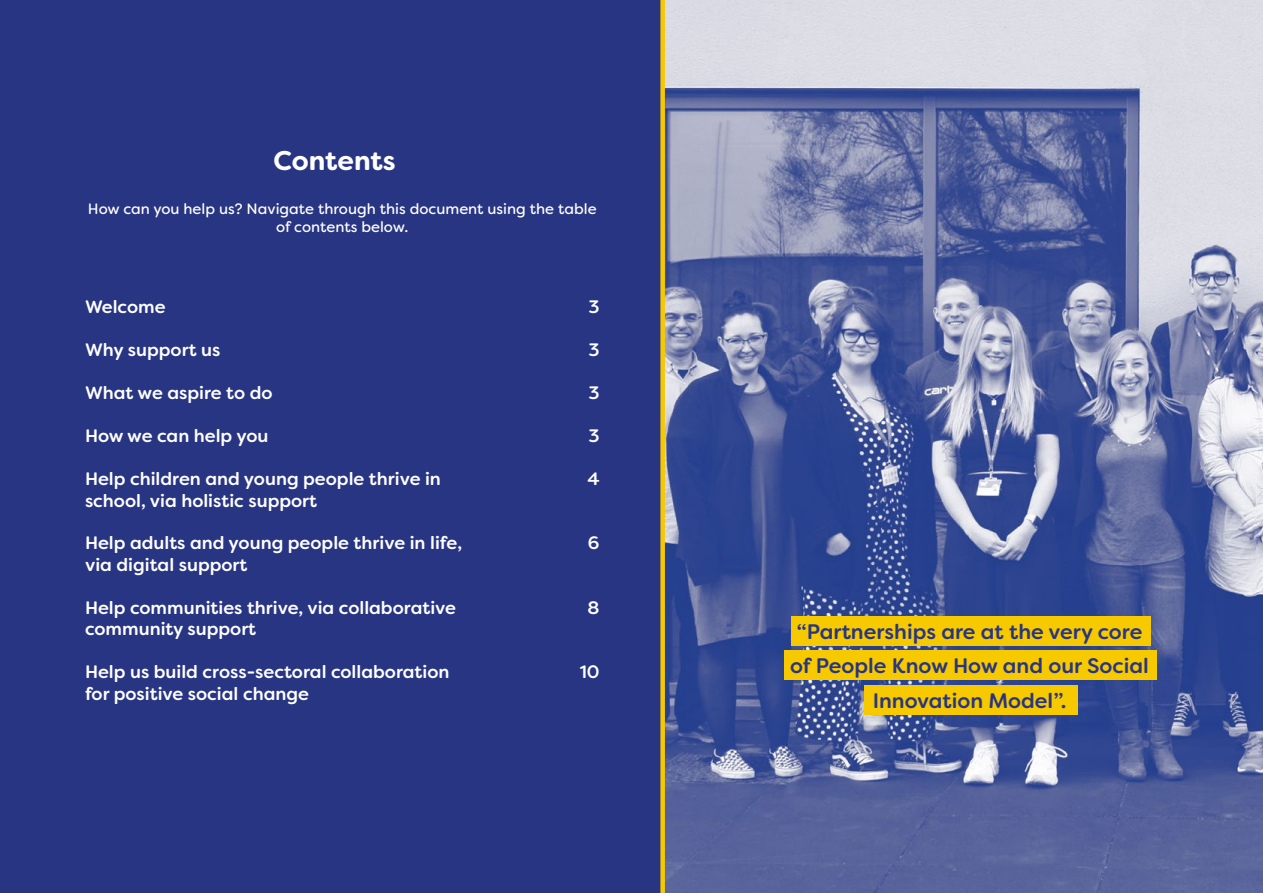
<style>
.page{position:relative;width:1263px;height:893px;background:#283583}
.page>*{position:absolute;margin:0;border:0;box-sizing:border-box;transform-origin:0 0}
.t1{font:700 27px "Filson Soft";color:#fff}
.t2{font:500 21px/34.5px "Filson Soft";color:#283583;text-align:center}
.t3{font:500 18px/21.6px "Filson Soft";color:#fff}
.t4{font:15px/18px "Filson Soft";color:#fff;text-align:center}
</style>
<div class="page">
<img style="left:665px;top:0;width:598px;height:893px">
<div style="left:660px;top:0;width:5px;height:893px;background:#f7c900"></div>
<div style="left:791px;top:617px;width:359px;height:29px;background:#f7c900"></div>
<div style="left:784px;top:651px;width:373px;height:29px;background:#f7c900"></div>
<div style="left:864px;top:685px;width:213px;height:29px;background:#f7c900"></div>
<h1 class="t1" style="left:274px;top:143px;width:124px">Contents</h1>
<p class="t4" style="left:88px;top:200px;width:510px">How can you help us? Navigate through this document using the table of contents below.</p>
<p class="t3" style="left:85px;top:296px;width:82px">Welcome</p>
<p class="t3" style="left:85px;top:339px;width:137px">Why support us</p>
<p class="t3" style="left:85px;top:382px;width:189px">What we aspire to do</p>
<p class="t3" style="left:85px;top:425px;width:185px">How we can help you</p>
<p class="t3" style="left:85px;top:468px;width:357px">Help children and young people thrive in school, via holistic support</p>
<p class="t3" style="left:85px;top:532px;width:379px">Help adults and young people thrive in life, via digital support</p>
<p class="t3" style="left:85px;top:597px;width:372px">Help communities thrive, via collaborative community support</p>
<p class="t3" style="left:85px;top:661px;width:366px">Help us build cross-sectoral collaboration for positive social change</p>
<p class="t3" style="left:588px;top:296px;width:13px">3</p>
<p class="t3" style="left:588px;top:339px;width:13px">3</p>
<p class="t3" style="left:588px;top:382px;width:13px">3</p>
<p class="t3" style="left:588px;top:425px;width:13px">3</p>
<p class="t3" style="left:587px;top:468px;width:14px">4</p>
<p class="t3" style="left:588px;top:532px;width:13px">6</p>
<p class="t3" style="left:588px;top:597px;width:14px">8</p>
<p class="t3" style="left:580px;top:661px;width:21px">10</p>
<p class="t2" style="left:790px;top:614px;width:360px">“Partnerships are at the very core of People Know How and our Social<br>Innovation Model”.</p>
</div>
